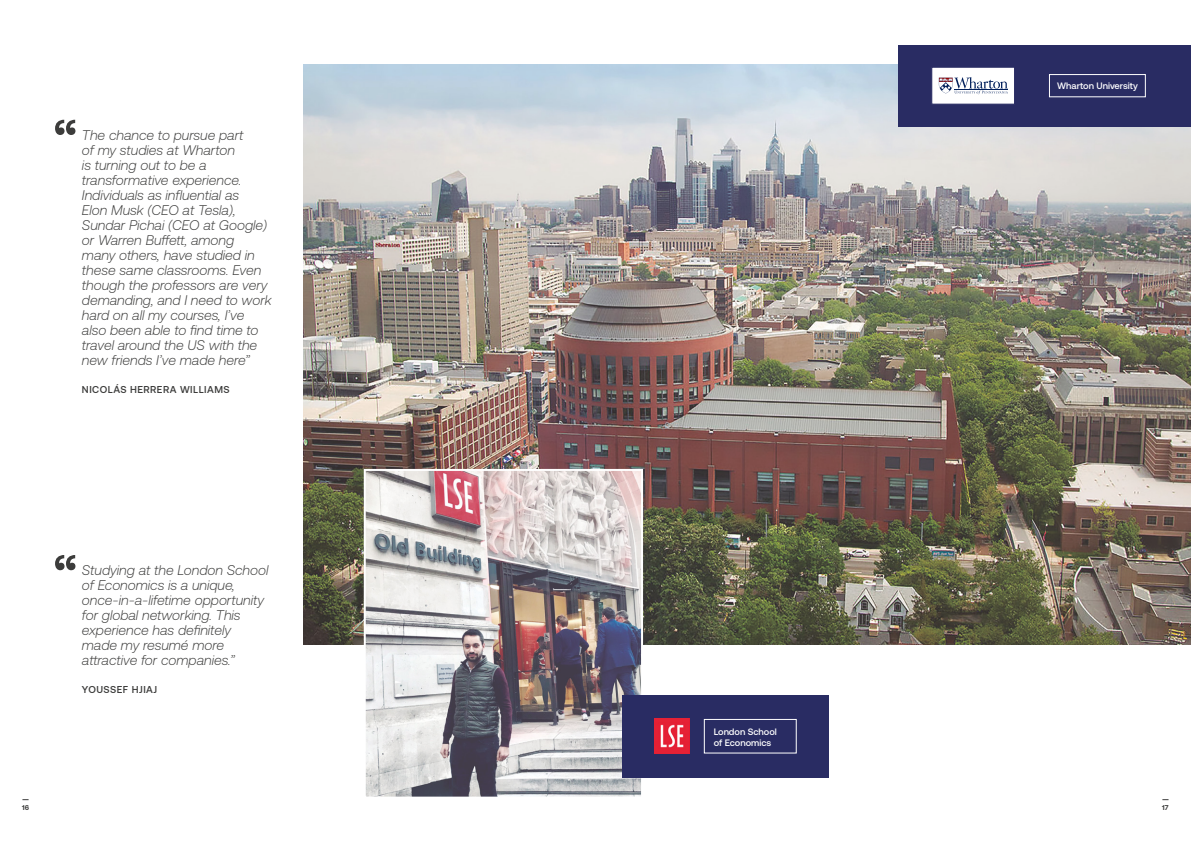
<style>
.page{position:relative;width:1191px;height:842px;background:#fff}
.page>*{position:absolute;margin:0;border:0;box-sizing:border-box;transform-origin:0 0}
.t1{font:500 57px "Aeonik";color:#3c3c3b}
.t2{font:italic 300 14px/15px "Aeonik";color:#3c3c3b}
.t3{font:500 10px "Aeonik";letter-spacing:.05em;color:#3c3c3b}
.t4{font:500 9.3px/11.6px "Aeonik";color:#fff}
.t5{font:700 7px "Aeonik";color:#3c3c3b}
</style>
<div class="page">
<img style="left:303px;top:64px;width:888px;height:580px">
<div style="left:899px;top:45px;width:292px;height:81px;background:#292c63"></div>
<div style="left:931px;top:67px;width:83px;height:37px;background:#fff;border:1px solid #292c63"></div>
<svg style="left:938px;top:77px;width:69px;height:17px"></svg>
<div style="left:1049px;top:74px;width:96px;height:23px;background:#292c63;border:1px solid #fff"></div>
<img style="left:363px;top:468px;width:281px;height:329px">
<div style="left:622px;top:695px;width:206px;height:82px;background:#292c63"></div>
<img style="left:654px;top:719px;width:35px;height:35px">
<div style="left:704px;top:719px;width:92px;height:34px;background:#292c63;border:1px solid #fff"></div>
<h1 class="t1" style="left:53px;top:109px;width:25px">“</h1>
<p class="t2" style="left:82px;top:127px;width:191px">The chance to pursue part<br>of my studies at Wharton<br>is turning out to be a transformative experience.<br>Individuals as influential as<br>Elon Musk (CEO at Tesla),<br>Sundar Pichai (CEO at Google) or Warren Buffett, among<br>many others, have studied in these same classrooms. Even though the professors are very demanding, and I need to work hard on all my courses, I’ve also been able to find time to travel around the US with the new friends I’ve made here”</p>
<p class="t3" style="left:82px;top:384px;width:149px">NICOLÁS HERRERA WILLIAMS</p>
<h1 class="t1" style="left:53px;top:544px;width:25px">“</h1>
<p class="t2" style="left:82px;top:563px;width:188px">Studying at the London School of Economics is a unique, once-in-a-lifetime opportunity for global networking. This experience has definitely made my resumé more attractive for companies.”</p>
<p class="t3" style="left:82px;top:684px;width:77px">YOUSSEF HJIAJ</p>
<p class="t4" style="left:714px;top:725px;width:65px">London School of Economics</p>
<p class="t4" style="left:1057px;top:80px;width:82px">Wharton University</p>
<p class="t5" style="left:22px;top:803px;width:8px">16</p>
<p class="t5" style="left:1162px;top:804px;width:8px">17</p>
</div>
